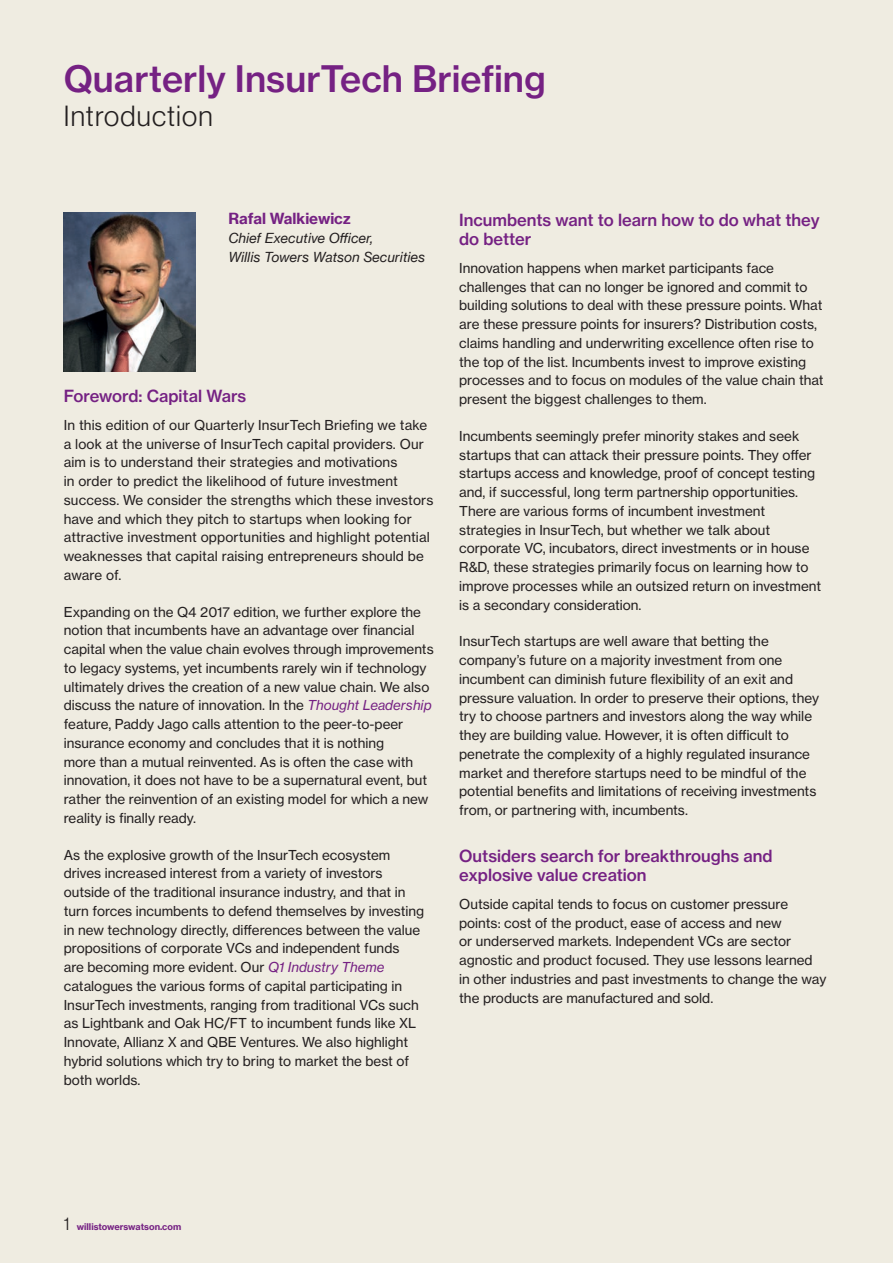
<style>
.page{position:relative;width:893px;height:1263px;background:#efece1}
.page>*{position:absolute;margin:0;border:0;box-sizing:border-box;transform-origin:0 0}
.Headline_1__24_27_Me{font:36px "N Haas Grotesk TX Std 65 Md";color:#752183}
.Subtitle_1__23_26_Li{font:28.5px "N Haas Grotesk DS Std 45 Lt";letter-spacing:.04em;color:#231f20}
.Subhead_1__11_13_Med{font:16.5px/19.5px "N Haas Grotesk TX Std 65 Md";color:#752183}
.Body_text_white{font:15px "N Haas Grotesk TX Pro 75 Bd";color:#752183}
.Body_text_black{font:13.5px/18.8px "N Haas Grotesk TX Std 55 Rg";color:#231f20}
.Body_text_white-2{font:13.5px/18.8px "N Haas Grotesk TX Pro 56 It";color:#231f20}
.t1{font:9px "N Haas Grotesk TX Pro 75 Bd";color:#752183}
.s1{font-family:"N Haas Grotesk TX Std 56 It";color:#752183}
.s2{font-family:"N Haas Grotesk DS Pro 45 Lt";font-size:18px;color:#231f20}
</style>
<div class="page">
<img style="left:64px;top:212px;width:131px;height:160px">
<p class="Headline_1__24_27_Me" style="left:64px;top:56px;width:484px">Quarterly InsurTech Briefing</p>
<p class="Subtitle_1__23_26_Li" style="left:64px;top:100px;width:150px">Introduction</p>
<p class="Body_text_white" style="left:228px;top:209px;width:124px">Rafal Walkiewicz</p>
<p class="Body_text_white-2" style="left:228px;top:228px;width:198px">Chief Executive Officer,<br>Willis Towers Watson Securities</p>
<p class="Subhead_1__11_13_Med" style="left:64px;top:386px;width:184px">Foreword: Capital Wars</p>
<p class="Body_text_black" style="left:64px;top:415px;width:371px">In this edition of our Quarterly InsurTech Briefing we take a look at the universe of InsurTech capital providers. Our aim is to understand their strategies and motivations<br>in order to predict the likelihood of future investment success. We consider the strengths which these investors have and which they pitch to startups when looking for attractive investment opportunities and highlight potential weaknesses that capital raising entrepreneurs should be aware of.</p>
<p class="Body_text_black" style="left:64px;top:602px;width:371px">Expanding on the Q4 2017 edition, we further explore the notion that incumbents have an advantage over financial capital when the value chain evolves through improvements to legacy systems, yet incumbents rarely win if technology ultimately drives the creation of a new value chain. We also discuss the nature of innovation. In the <span class="s1">Thought Leadership </span>feature, Paddy Jago calls attention to the peer-to-peer insurance economy and concludes that it is nothing<br>more than a mutual reinvented. As is often the case with innovation, it does not have to be a supernatural event, but rather the reinvention of an existing model for which a new reality is finally ready.</p>
<p class="Body_text_black" style="left:64px;top:845px;width:362px">As the explosive growth of the InsurTech ecosystem drives increased interest from a variety of investors outside of the traditional insurance industry, and that in turn forces incumbents to defend themselves by investing in new technology directly, differences between the value propositions of corporate VCs and independent funds<br>are becoming more evident. Our <span class="s1">Q1 Industry Theme </span>catalogues the various forms of capital participating in InsurTech investments, ranging from traditional VCs such as Lightbank and Oak HC/FT to incumbent funds like XL Innovate, Allianz X and QBE Ventures. We also highlight hybrid solutions which try to bring to market the best of both worlds.</p>
<p class="Subhead_1__11_13_Med" style="left:459px;top:210px;width:362px">Incumbents want to learn how to do what they do better</p>
<p class="Body_text_black" style="left:459px;top:258px;width:366px">Innovation happens when market participants face challenges that can no longer be ignored and commit to building solutions to deal with these pressure points. What are these pressure points for insurers? Distribution costs, claims handling and underwriting excellence often rise to the top of the list. Incumbents invest to improve existing processes and to focus on modules of the value chain that present the biggest challenges to them.</p>
<p class="Body_text_black" style="left:459px;top:426px;width:363px">Incumbents seemingly prefer minority stakes and seek startups that can attack their pressure points. They offer startups access and knowledge, proof of concept testing and, if successful, long term partnership opportunities.<br>There are various forms of incumbent investment strategies in InsurTech, but whether we talk about corporate VC, incubators, direct investments or in house R&amp;D, these strategies primarily focus on learning how to improve processes while an outsized return on investment is a secondary consideration.</p>
<p class="Body_text_black" style="left:459px;top:632px;width:361px">InsurTech startups are well aware that betting the company’s future on a majority investment from one incumbent can diminish future flexibility of an exit and pressure valuation. In order to preserve their options, they try to choose partners and investors along the way while they are building value. However, it is often difficult to penetrate the complexity of a highly regulated insurance market and therefore startups need to be mindful of the potential benefits and limitations of receiving investments from, or partnering with, incumbents.</p>
<p class="Subhead_1__11_13_Med" style="left:459px;top:846px;width:315px">Outsiders search for breakthroughs and explosive value creation</p>
<p class="Body_text_black" style="left:459px;top:894px;width:369px">Outside capital tends to focus on customer pressure points: cost of the product, ease of access and new<br>or underserved markets. Independent VCs are sector agnostic and product focused. They use lessons learned in other industries and past investments to change the way the products are manufactured and sold.</p>
<p class="t1" style="left:64px;top:1221px;width:119px"><span class="s2">1</span> willistowerswatson.com</p>
</div>
